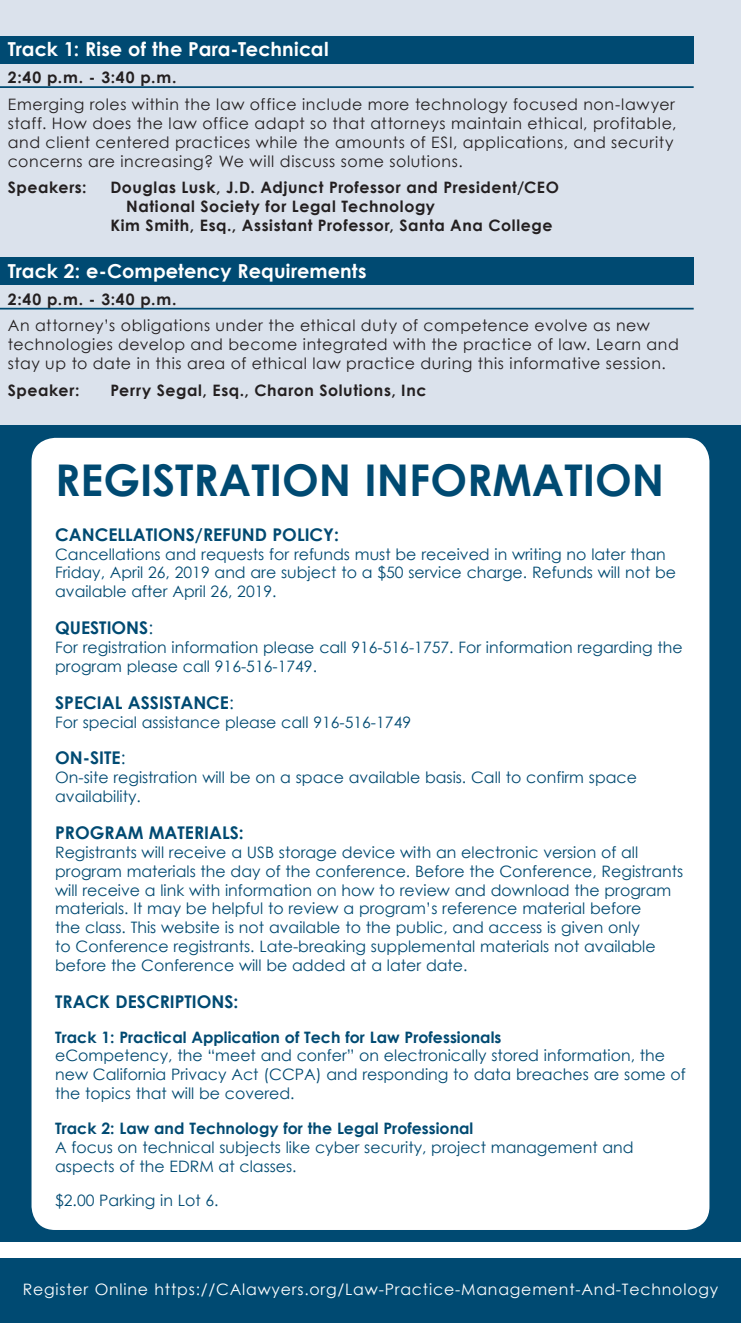
<style>
.page{position:relative;width:741px;height:1323px;background:#fff}
.page>*{position:absolute;margin:0;border:0;box-sizing:border-box;transform-origin:0 0}
.t1{font:700 43.75px "Century Gothic";color:#004a72}
.t2{font:700 19.25px "Century Gothic";letter-spacing:.005em;color:#fff}
.t3{font:700 17.5px "Century Gothic";color:#004a72}
.t4{font:15.75px/18.9px "Century Gothic";color:#004a72}
.t5{font:15.75px/18.9px "Century Gothic";letter-spacing:.035em;color:#231f20}
.t6{font:700 15.75px "Century Gothic";letter-spacing:.035em;color:#231f20}
.t7{font:700 15.75px "Century Gothic";color:#004a72}
.t8{font:15.75px "Century Gothic";letter-spacing:.05em;color:#fff}
.s1{font-weight:400}
</style>
<div class="page">
<div style="left:0;top:0;width:740px;height:1311px;background:#dbe2ec"></div>
<div style="left:0;top:425px;width:740px;height:898px;background:#004a72"></div>
<div style="left:0;top:1242px;width:740px;height:16px;background:#fff"></div>
<div style="left:32px;top:438px;width:677px;height:792px;background:#fff;border-radius:24px"></div>
<div style="left:0;top:36px;width:693px;height:27px;background:#004a72"></div>
<hr style="left:0;top:86px;width:693px;height:2px;background:#004a72">
<div style="left:0;top:257px;width:693px;height:28px;background:#004a72"></div>
<hr style="left:0;top:308px;width:693px;height:2px;background:#004a72">
<p class="t2" style="left:8px;top:35px;width:322px">Track 1: Rise of the Para-Technical</p>
<p class="t6" style="left:8px;top:65px;width:170px">2:40 p.m. - 3:40 p.m.</p>
<p class="t5" style="left:8px;top:94px;width:669px">Emerging roles within the law office include more technology focused non-lawyer staff. How does the law office adapt so that attorneys maintain ethical, profitable, and client centered practices while the amounts of ESI, applications, and security concerns are increasing? We will discuss some solutions.</p>
<p class="t6" style="left:8px;top:176px;width:80px">Speakers:</p>
<p class="t6" style="left:110px;top:176px;width:450px">Douglas Lusk, J.D. Adjunct Professor and President/CEO</p>
<p class="t6" style="left:126px;top:195px;width:310px">National Society for Legal Technology</p>
<p class="t6" style="left:110px;top:213px;width:443px">Kim Smith, Esq., Assistant Professor, Santa Ana College</p>
<p class="t2" style="left:8px;top:256px;width:360px">Track 2: e-Competency Requirements</p>
<p class="t6" style="left:8px;top:287px;width:170px">2:40 p.m. - 3:40 p.m.</p>
<p class="t5" style="left:8px;top:316px;width:672px">An attorney’s obligations under the ethical duty of competence evolve as new technologies develop and become integrated with the practice of law. Learn and stay up to date in this area of ethical law practice during this informative session.</p>
<p class="t6" style="left:8px;top:378px;width:73px">Speaker:</p>
<p class="t6" style="left:110px;top:378px;width:317px">Perry Segal, Esq., Charon Solutions, Inc</p>
<h1 class="t1" style="left:55px;top:447px;width:610px">REGISTRATION INFORMATION</h1>
<p class="t3" style="left:55px;top:521px;width:285px">CANCELLATIONS/REFUND POLICY:</p>
<p class="t4" style="left:55px;top:544px;width:622px">Cancellations and requests for refunds must be received in writing no later than<br>Friday, April 26, 2019 and are subject to a $50 service charge. Refunds will not be available after April 26, 2019.</p>
<p class="t3" style="left:55px;top:614px;width:99px">QUESTIONS<span class="s1">:</span></p>
<p class="t4" style="left:55px;top:638px;width:629px">For registration information please call 916-516-1757. For information regarding the program please call 916-516-1749.</p>
<p class="t3" style="left:55px;top:689px;width:180px">SPECIAL ASSISTANCE<span class="s1">:</span></p>
<p class="t4" style="left:55px;top:712px;width:357px">For special assistance please call 916-516-1749</p>
<p class="t3" style="left:55px;top:745px;width:72px">ON-SITE<span class="s1">:</span></p>
<p class="t4" style="left:55px;top:768px;width:583px">On-site registration will be on a space available basis. Call to confirm space availability.</p>
<p class="t3" style="left:55px;top:819px;width:190px">PROGRAM MATERIALS:</p>
<p class="t4" style="left:55px;top:842px;width:629px">Registrants will receive a USB storage device with an electronic version of all program materials the day of the conference. Before the Conference, Registrants will receive a link with information on how to review and download the program materials. It may be helpful to review a program’s reference material before<br>the class. This website is not available to the public, and access is given only<br>to Conference registrants. Late-breaking supplemental materials not available before the Conference will be added at a later date.</p>
<p class="t3" style="left:55px;top:988px;width:185px">TRACK DESCRIPTIONS:</p>
<p class="t7" style="left:55px;top:1025px;width:447px">Track 1: Practical Application of Tech for Law Professionals</p>
<p class="t4" style="left:55px;top:1046px;width:631px">eCompetency, the “meet and confer” on electronically stored information, the new California Privacy Act (CCPA) and responding to data breaches are some of the topics that will be covered.</p>
<p class="t7" style="left:55px;top:1116px;width:419px">Track 2: Law and Technology for the Legal Professional</p>
<p class="t4" style="left:55px;top:1137px;width:579px">A focus on technical subjects like cyber security, project management and aspects of the EDRM at classes.</p>
<p class="t4" style="left:55px;top:1191px;width:165px">$2.00 Parking in Lot 6.</p>
<p class="t8" style="left:23px;top:1279px;width:696px">Register Online https://CAlawyers.org/Law-Practice-Management-And-Technology</p>
</div>
